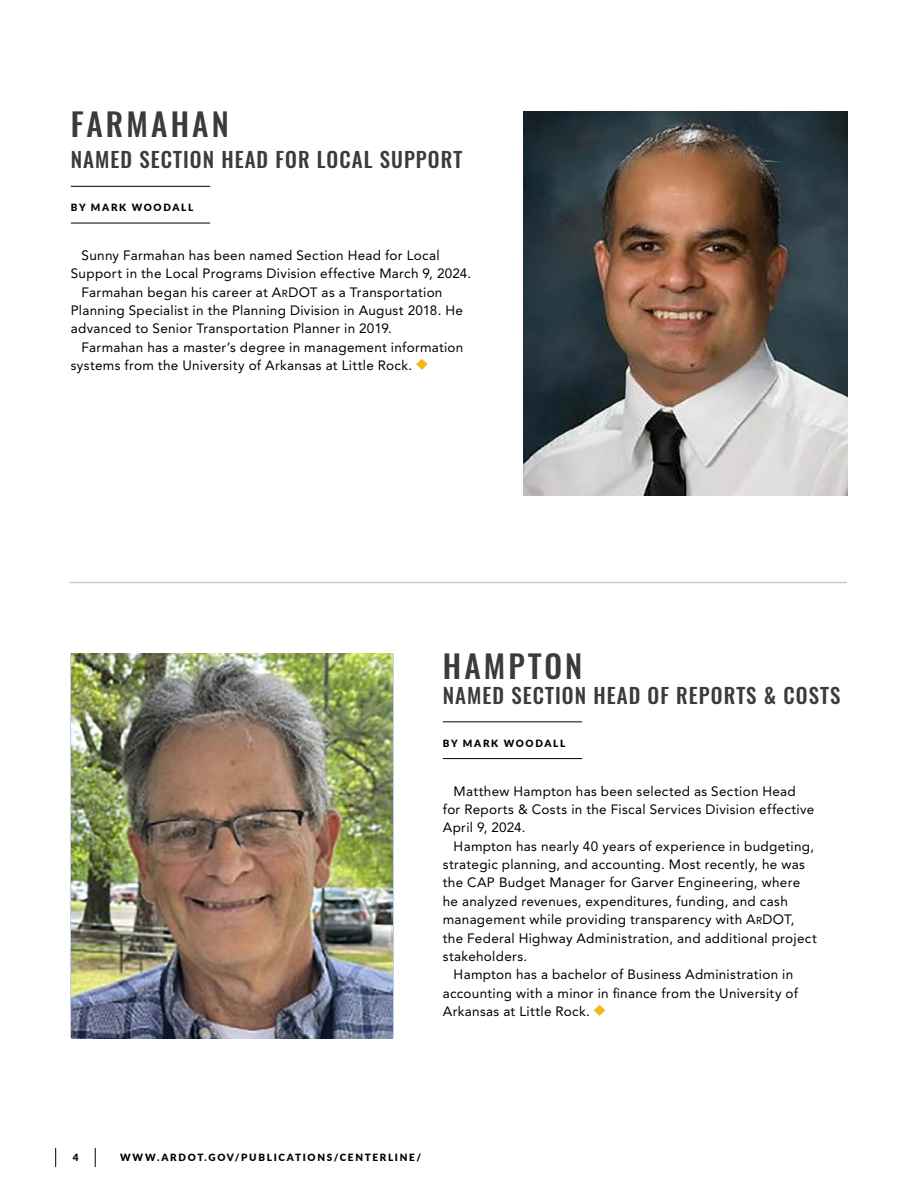
<style>
.page{position:relative;width:918px;height:1188px;background:#fff}
.page>*{position:absolute;margin:0;border:0;box-sizing:border-box;transform-origin:0 0}
.t1{font:500 31.5px "Oswald";letter-spacing:.1em;color:#3b3b3b}
.t2{font:500 21px "Oswald";letter-spacing:.05em;color:#3b3b3b}
.t3{font:13.5px/18.3px "Avenir LT Std";letter-spacing:.02em;color:#000}
.t4{font:900 10.05px "Lato";letter-spacing:.17em;color:#000}
.s1{font-size:10.2px}
.s2{font-family:"Dingthings Normal";color:#f5b819}
</style>
<div class="page">
<svg style="left:95px;top:1148px;width:1px;height:19px"></svg>
<svg style="left:55px;top:1148px;width:1px;height:19px"></svg>
<hr style="left:443px;top:722px;width:139px;height:1px;background:#000">
<hr style="left:443px;top:758px;width:139px;height:1px;background:#000">
<img style="left:71px;top:653px;width:322px;height:385px">
<hr style="left:70px;top:582px;width:777px;height:1px;background:#292829">
<img style="left:524px;top:111px;width:324px;height:385px">
<hr style="left:71px;top:186px;width:139px;height:1px;background:#000">
<hr style="left:71px;top:223px;width:139px;height:1px;background:#000">
<h1 class="t1" style="left:71px;top:102px;width:160px">FARMAHAN</h1>
<h2 class="t2" style="left:71px;top:145px;width:393px">NAMED SECTION HEAD FOR LOCAL SUPPORT</h2>
<p class="t4" style="left:71px;top:200px;width:124px">BY MARK WOODALL</p>
<p class="t3" style="left:82px;top:246px;width:359px">Sunny Farmahan has been named Section Head for Local</p>
<p class="t3" style="left:71px;top:265px;width:402px">Support in the Local Programs Division effective March 9, 2024.</p>
<p class="t3" style="left:82px;top:283px;width:362px">Farmahan began his career at A<span class="s1">r</span>DOT as a Transportation</p>
<p class="t3" style="left:71px;top:301px;width:394px">Planning Specialist in the Planning Division in August 2018. He</p>
<p class="t3" style="left:71px;top:320px;width:322px">advanced to Senior Transportation Planner in 2019.</p>
<p class="t3" style="left:82px;top:338px;width:383px">Farmahan has a master’s degree in management information</p>
<p class="t3" style="left:71px;top:357px;width:359px">systems from the University of Arkansas at Little Rock. <span class="s2">u</span></p>
<h1 class="t1" style="left:443px;top:644px;width:141px">HAMPTON</h1>
<h2 class="t2" style="left:443px;top:681px;width:399px">NAMED SECTION HEAD OF REPORTS &amp; COSTS</h2>
<p class="t4" style="left:443px;top:736px;width:124px">BY MARK WOODALL</p>
<p class="t3" style="left:443px;top:782px;width:373px;text-indent:11px">Matthew Hampton has been selected as Section Head for Reports &amp; Costs in the Fiscal Services Division effective<br>April 9, 2024.</p>
<p class="t3" style="left:454px;top:837px;width:362px">Hampton has nearly 40 years of experience in budgeting,</p>
<p class="t3" style="left:443px;top:855px;width:364px">strategic planning, and accounting. Most recently, he was</p>
<p class="t3" style="left:443px;top:874px;width:359px">the CAP Budget Manager for Garver Engineering, where</p>
<p class="t3" style="left:443px;top:892px;width:346px">he analyzed revenues, expenditures, funding, and cash</p>
<p class="t3" style="left:443px;top:910px;width:353px">management while providing transparency with A<span class="s1">r</span>DOT,</p>
<p class="t3" style="left:443px;top:929px;width:376px">the Federal Highway Administration, and additional project</p>
<p class="t3" style="left:443px;top:947px;width:86px">stakeholders.</p>
<p class="t3" style="left:454px;top:966px;width:341px">Hampton has a bachelor of Business Administration in</p>
<p class="t3" style="left:443px;top:984px;width:357px">accounting with a minor in finance from the University of</p>
<p class="t3" style="left:443px;top:1002px;width:165px">Arkansas at Little Rock. <span class="s2">u</span></p>
<p class="t4" style="left:73px;top:1150px;width:7px">4</p>
<p class="t4" style="left:120px;top:1150px;width:303px">WWW.ARDOT.GOV/PUBLICATIONS/CENTERLINE/</p>
</div>
